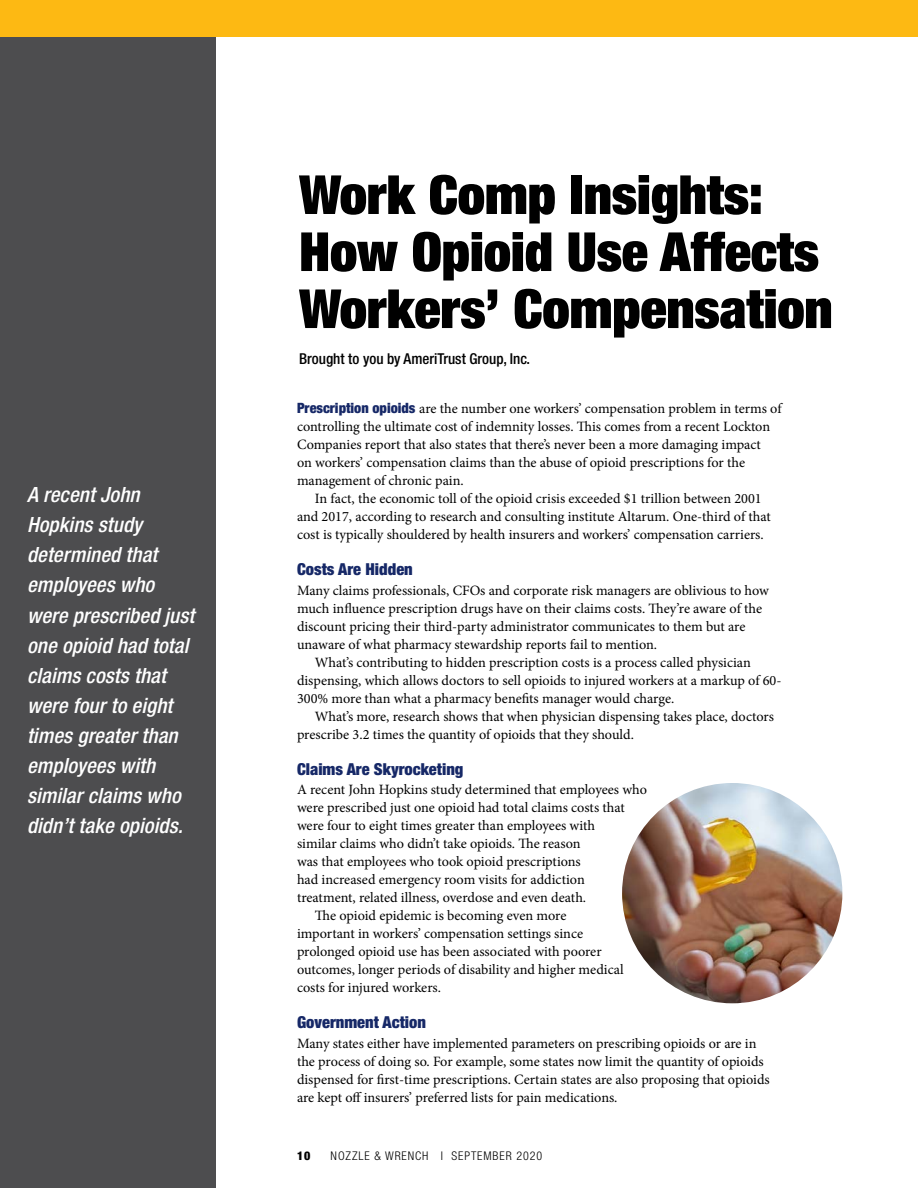
<style>
.page{position:relative;width:918px;height:1188px;background:#fff}
.page>*{position:absolute;margin:0;border:0;box-sizing:border-box;transform-origin:0 0}
.t1{font:900 expanded 54px/57px "Helvetica Neue";color:#000}
.t2{font:italic 500 condensed 21px/30px "Helvetica Neue";letter-spacing:.005em;color:#fff}
.t3{font:900 condensed 16.5px "Helvetica Neue";color:#162867}
.t4{font:500 condensed 15px "Helvetica Neue";color:#000}
.t5{font:14.25px/18px "Minion Pro";letter-spacing:-.005em;color:#000}
.t6{font:300 condensed 12px "Helvetica Neue";letter-spacing:.075em;color:#000}
.t7{font:900 condensed 12px "Helvetica Neue";color:#000}
.s1{font-family:"Helvetica Neue";font-weight:900;font-stretch:condensed;color:#162867}
</style>
<div class="page">
<div style="left:0;top:32px;width:216px;height:1156px;background:#4d4d4f"></div>
<div style="left:0;top:0;width:918px;height:37px;background:#fdb913"></div>
<img style="left:622px;top:783px;width:220px;height:220px;border-radius:110px">
<h2 class="t2" style="left:27px;top:480px;width:169px">A recent John<br>Hopkins study determined that employees who were prescribed just one opioid had total claims costs that were four to eight times greater than employees with similar claims who didn’t take opioids.</h2>
<h1 class="t1" style="left:299px;top:165px;width:535px">Work Comp Insights:<br>How Opioid Use Affects<br>Workers’ Compensation</h1>
<p class="t4" style="left:299px;top:350px;width:233px">Brought to you by AmeriTrust Group, Inc.</p>
<p class="t5" style="left:297px;top:400px;width:486px"><span class="s1">Prescription opioids</span> are the number one workers’ compensation problem in terms of controlling the ultimate cost of indemnity losses. This comes from a recent Lockton Companies report that also states that there’s never been a more damaging impact<br>on workers’ compensation claims than the abuse of opioid prescriptions for the management of chronic pain.</p>
<p class="t5" style="left:297px;top:490px;width:475px;text-indent:18px">In fact, the economic toll of the opioid crisis exceeded $1 trillion between 2001 and 2017, according to research and consulting institute Altarum. One-third of that cost is typically shouldered by health insurers and workers’ compensation carriers.</p>
<p class="t3" style="left:297px;top:559px;width:117px">Costs Are Hidden</p>
<p class="t5" style="left:297px;top:581px;width:473px">Many claims professionals, CFOs and corporate risk managers are oblivious to how much influence prescription drugs have on their claims costs. They’re aware of the discount pricing their third-party administrator communicates to them but are unaware of what pharmacy stewardship reports fail to mention.</p>
<p class="t5" style="left:297px;top:653px;width:486px;text-indent:18px">What’s contributing to hidden prescription costs is a process called physician dispensing, which allows doctors to sell opioids to injured workers at a markup of 60-<br>300% more than what a pharmacy benefits manager would charge.</p>
<p class="t5" style="left:297px;top:707px;width:478px;text-indent:18px">What’s more, research shows that when physician dispensing takes place, doctors prescribe 3.2 times the quantity of opioids that they should.</p>
<p class="t3" style="left:297px;top:759px;width:168px">Claims Are Skyrocketing</p>
<p class="t5" style="left:297px;top:781px;width:352px">A recent John Hopkins study determined that employees who</p>
<p class="t5" style="left:297px;top:799px;width:329px">were prescribed just one opioid had total claims costs that</p>
<p class="t5" style="left:297px;top:817px;width:300px">were four to eight times greater than employees with</p>
<p class="t5" style="left:297px;top:835px;width:285px">similar claims who didn’t take opioids. The reason</p>
<p class="t5" style="left:297px;top:853px;width:285px">was that employees who took opioid prescriptions</p>
<p class="t5" style="left:297px;top:871px;width:289px">had increased emergency room visits for addiction</p>
<p class="t5" style="left:297px;top:889px;width:291px">treatment, related illness, overdose and even death.</p>
<p class="t5" style="left:315px;top:907px;width:253px">The opioid epidemic is becoming even more</p>
<p class="t5" style="left:297px;top:925px;width:288px">important in workers’ compensation settings since</p>
<p class="t5" style="left:297px;top:943px;width:306px">prolonged opioid use has been associated with poorer</p>
<p class="t5" style="left:297px;top:961px;width:328px">outcomes, longer periods of disability and higher medical</p>
<p class="t5" style="left:297px;top:979px;width:146px">costs for injured workers.</p>
<p class="t3" style="left:297px;top:1012px;width:131px">Government Action</p>
<p class="t5" style="left:297px;top:1034px;width:474px">Many states either have implemented parameters on prescribing opioids or are in the process of doing so. For example, some states now limit the quantity of opioids dispensed for first-time prescriptions. Certain states are also proposing that opioids are kept off insurers’ preferred lists for pain medications.</p>
<p class="t7" style="left:297px;top:1148px;width:15px">10</p>
<p class="t6" style="left:331px;top:1149px;width:213px">NOZZLE &amp; WRENCH I SEPTEMBER 2020</p>
</div>
